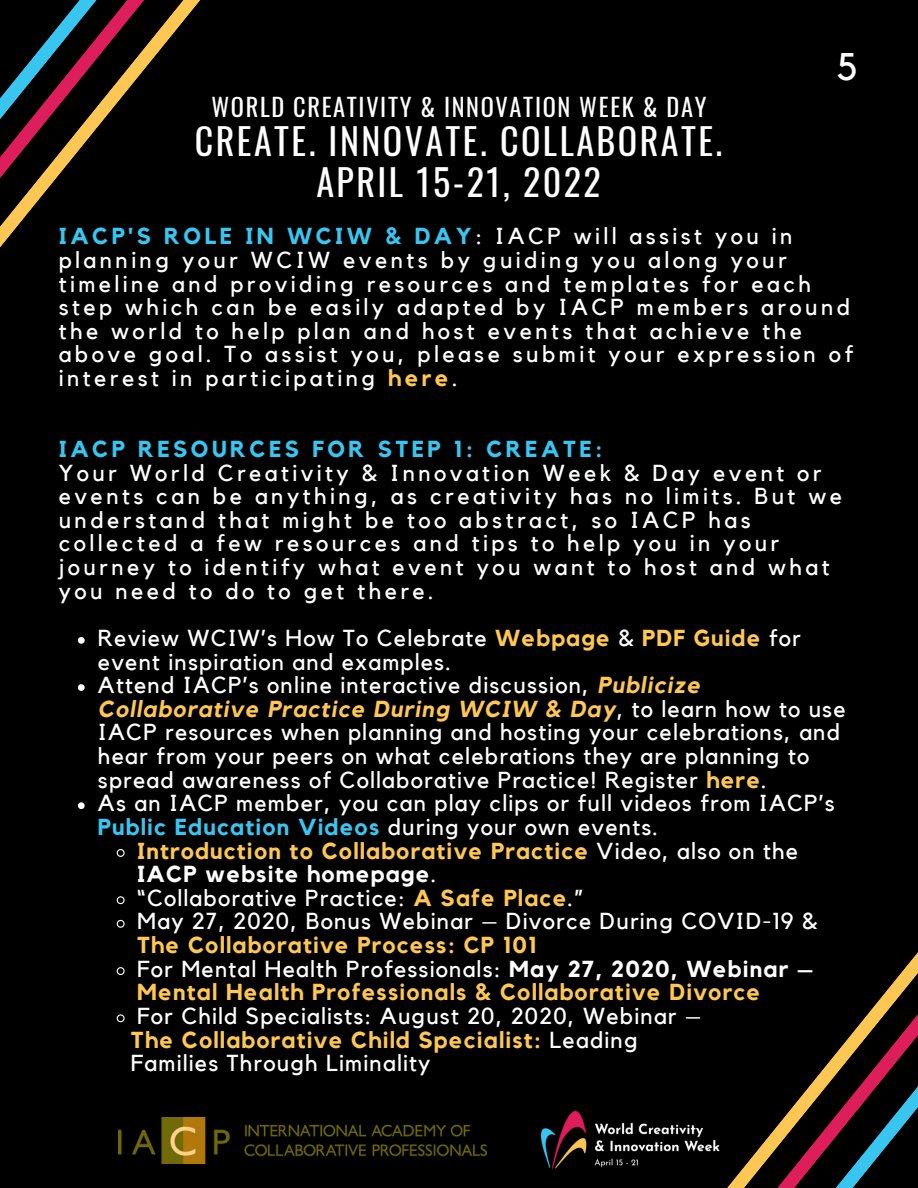
<style>
.page{position:relative;width:918px;height:1188px;background:#000}
.page>*{position:absolute;margin:0;border:0;box-sizing:border-box;transform-origin:0 0}
.t1{font:38.4px "Kollektif";color:#fff}
.t2{font:36px "Oswald";letter-spacing:.07em;color:#fff}
.t3{font:24.45px "Oswald";letter-spacing:.07em;color:#fff}
.t4{font:23.1px/23.7px "Kollektif";letter-spacing:.05em;color:#fff}
.t5{font:23.1px/23.7px "Kollektif";letter-spacing:.15em;color:#fff}
.t6{font:700 23.1px/23.7px "Kollektif";letter-spacing:.05em;color:#fec753}
.t7{font:700 23.1px "Kollektif";letter-spacing:.15em;color:#38c6f1}
.s1{font-weight:700;color:#38c6f1}
.s2{font-weight:700;color:#fec753}
.s3{font-weight:700;font-style:italic;color:#fec753}
.s4{font-weight:400;color:#fff}
.s5{color:#fff}
</style>
<div class="page">
<svg style="left:0;top:0;width:200px;height:248px"></svg>
<svg style="left:739px;top:952px;width:179px;height:236px"></svg>
<img style="left:541px;top:1111px;width:178px;height:58px">
<img style="left:118px;top:1117px;width:368px;height:46px">
<svg style="left:78px;top:637px;width:7px;height:7px"></svg>
<svg style="left:78px;top:684px;width:7px;height:7px"></svg>
<svg style="left:78px;top:802px;width:7px;height:7px"></svg>
<svg style="left:116px;top:849px;width:9px;height:8px"></svg>
<svg style="left:116px;top:896px;width:9px;height:9px"></svg>
<svg style="left:116px;top:919px;width:9px;height:9px"></svg>
<svg style="left:116px;top:967px;width:9px;height:8px"></svg>
<svg style="left:116px;top:1014px;width:9px;height:9px"></svg>
<p class="t3" style="left:211px;top:88px;width:497px">WORLD CREATIVITY &amp; INNOVATION WEEK &amp; DAY</p>
<p class="t2" style="left:195px;top:114px;width:529px">CREATE. INNOVATE. COLLABORATE.</p>
<p class="t2" style="left:316px;top:154px;width:286px">APRIL 15-21, 2022</p>
<p class="t1" style="left:837px;top:49px;width:22px">5</p>
<p class="t5" style="left:59px;top:225px;width:796px"><span class="s1">IACP'S ROLE IN WCIW &amp; DAY</span>: IACP will assist you in planning your WCIW events by guiding you along your timeline and providing resources and templates for each step which can be easily adapted by IACP members around the world to help plan and host events that achieve the above goal. To assist you, please submit your expression of interest in participating <span class="s2">here</span>.</p>
<p class="t7" style="left:59px;top:438px;width:545px">IACP RESOURCES FOR STEP 1: CREATE:</p>
<p class="t5" style="left:59px;top:462px;width:785px">Your World Creativity &amp; Innovation Week &amp; Day event or events can be anything, as creativity has no limits. But we understand that might be too abstract, so IACP has collected a few resources and tips to help you in your journey to identify what event you want to host and what you need to do to get there.</p>
<p class="t4" style="left:98px;top:627px;width:704px">Review WCIW’s How To Celebrate <span class="s2">Webpage</span> &amp; <span class="s2">PDF Guide</span> for event inspiration and examples.</p>
<p class="t4" style="left:98px;top:674px;width:749px">Attend IACP’s online interactive discussion, <span class="s3">Publicize Collaborative Practice During WCIW &amp; Day</span>, to learn how to use IACP resources when planning and hosting your celebrations, and hear from your peers on what celebrations they are planning to spread awareness of Collaborative Practice! Register <span class="s2">here</span>.</p>
<p class="t4" style="left:98px;top:792px;width:738px">As an IACP member, you can play clips or full videos from IACP’s<br><span class="s1">Public Education Videos</span> during your own events.</p>
<p class="t6" style="left:137px;top:840px;width:662px">Introduction to Collaborative Practice <span class="s4">Video, also on the<br></span><span class="s5">IACP website homepage</span><span class="s4">.</span></p>
<p class="t4" style="left:137px;top:887px;width:447px">“Collaborative Practice: <span class="s2">A Safe Place</span>.”</p>
<p class="t4" style="left:137px;top:910px;width:682px">May 27, 2020, Bonus Webinar – Divorce During COVID-19 &amp;<br><span class="s2">The Collaborative Process: CP 101</span></p>
<p class="t6" style="left:137px;top:958px;width:678px"><span class="s4">For Mental Health Professionals:</span> <span class="s5">May 27, 2020, Webinar –<br></span>Mental Health Professionals &amp; Collaborative Divorce</p>
<p class="t4" style="left:137px;top:1005px;width:566px">For Child Specialists: August 20, 2020, Webinar –</p>
<p class="t6" style="left:131px;top:1029px;width:508px">The Collaborative Child Specialist: <span class="s4">Leading</span></p>
<p class="t4" style="left:131px;top:1052px;width:301px">Families Through Liminality</p>
</div>
